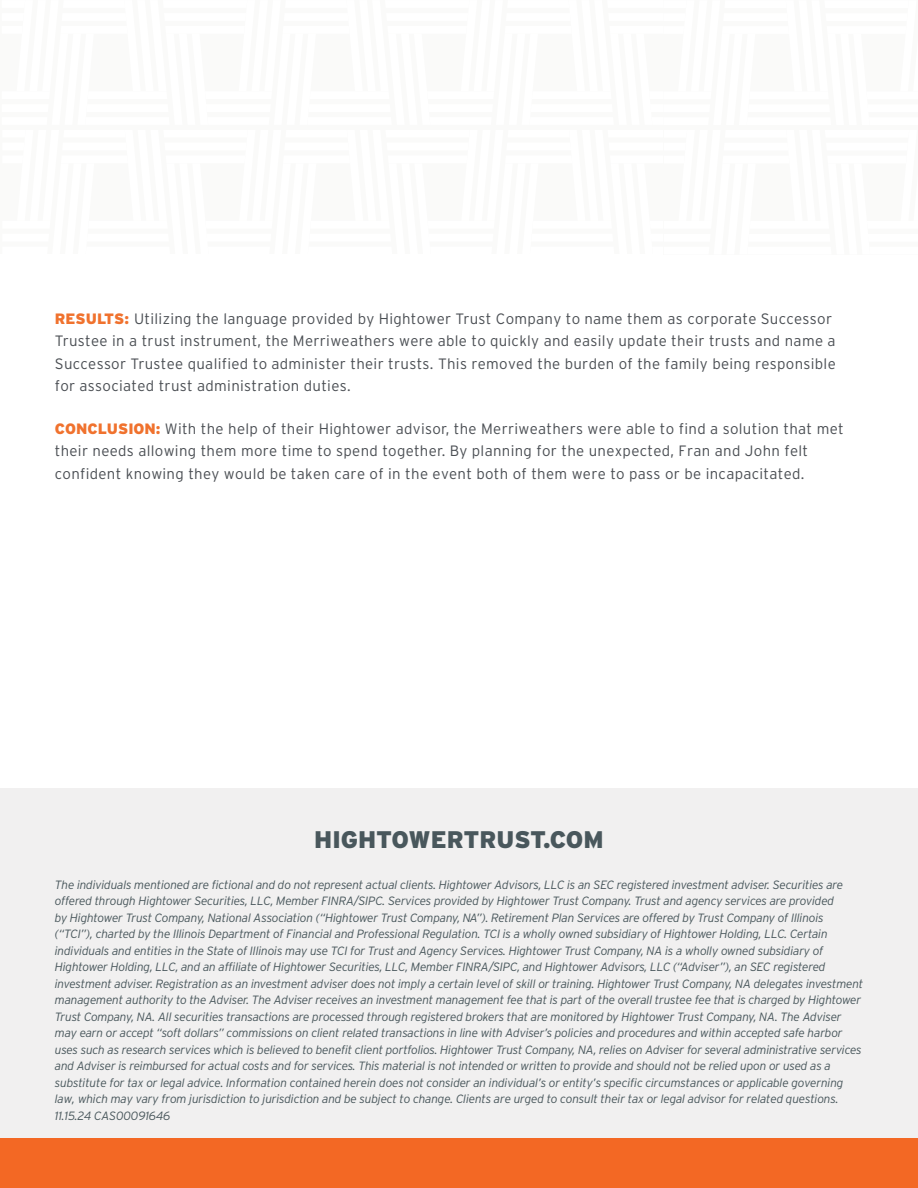
<style>
.page{position:relative;width:918px;height:1188px;background:#fff}
.page>*{position:absolute;margin:0;border:0;box-sizing:border-box;transform-origin:0 0}
.t1{font:900 24px "Interstate";color:#49575c}
.t2{font:300 15px/22.5px "Interstate";letter-spacing:.02em;color:#4b4f54}
.t3{font:italic 300 12px/16.5px "Interstate";letter-spacing:-.02em;color:#49575c}
.s1{font-weight:900;color:#f0722e}
</style>
<div class="page">
<div style="left:0;top:788px;width:918px;height:385px;background:#f1f0f0"></div>
<div style="left:0;top:1138px;width:918px;height:50px;background:#f36824"></div>
<p class="t2" style="left:55px;top:307px;width:782px"><span class="s1">RESULTS:</span> Utilizing the language provided by Hightower Trust Company to name them as corporate Successor Trustee in a trust instrument, the Merriweathers were able to quickly and easily update their trusts and name a Successor Trustee qualified to administer their trusts. This removed the burden of the family being responsible for associated trust administration duties.</p>
<p class="t2" style="left:55px;top:417px;width:790px"><span class="s1">CONCLUSION:</span> With the help of their Hightower advisor, the Merriweathers were able to find a solution that met their needs allowing them more time to spend together. By planning for the unexpected, Fran and John felt confident knowing they would be taken care of in the event both of them were to pass or be incapacitated.</p>
<p class="t1" style="left:314px;top:826px;width:291px">HIGHTOWERTRUST.COM</p>
<p class="t3" style="left:55px;top:876px;width:810px">The individuals mentioned are fictional and do not represent actual clients. Hightower Advisors, LLC is an SEC registered investment adviser. Securities are offered through Hightower Securities, LLC, Member FINRA/SIPC. Services provided by Hightower Trust Company. Trust and agency services are provided<br>by Hightower Trust Company, National Association (“Hightower Trust Company, NA”). Retirement Plan Services are offered by Trust Company of Illinois (“TCI”), charted by the Illinois Department of Financial and Professional Regulation. TCI is a wholly owned subsidiary of Hightower Holding, LLC. Certain individuals and entities in the State of Illinois may use TCI for Trust and Agency Services. Hightower Trust Company, NA is a wholly owned subsidiary of Hightower Holding, LLC, and an affiliate of Hightower Securities, LLC, Member FINRA/SIPC, and Hightower Advisors, LLC (“Adviser”), an SEC registered investment adviser. Registration as an investment adviser does not imply a certain level of skill or training. Hightower Trust Company, NA delegates investment management authority to the Adviser. The Adviser receives an investment management fee that is part of the overall trustee fee that is charged by Hightower Trust Company, NA. All securities transactions are processed through registered brokers that are monitored by Hightower Trust Company, NA. The Adviser may earn or accept “soft dollars” commissions on client related transactions in line with Adviser’s policies and procedures and within accepted safe harbor uses such as research services which is believed to benefit client portfolios. Hightower Trust Company, NA, relies on Adviser for several administrative services and Adviser is reimbursed for actual costs and for services. This material is not intended or written to provide and should not be relied upon or used as a substitute for tax or legal advice. Information contained herein does not consider an individual’s or entity’s specific circumstances or applicable governing law, which may vary from jurisdiction to jurisdiction and be subject to change. Clients are urged to consult their tax or legal advisor for related questions.<br>11.15.24 CAS00091646</p>
</div>
